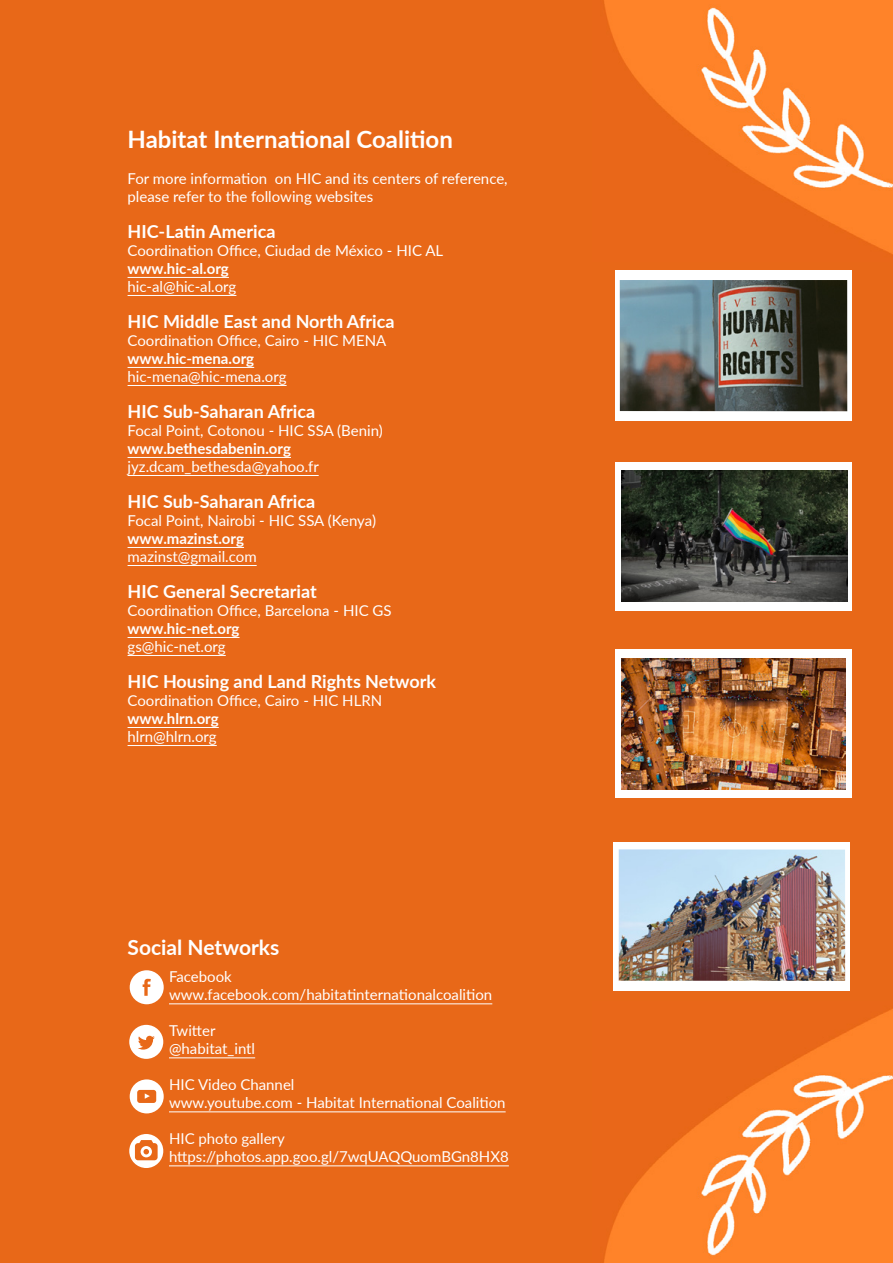
<style>
.page{position:relative;width:893px;height:1263px;background:#e86818}
.page>*{position:absolute;margin:0;border:0;box-sizing:border-box;transform-origin:0 0}
.t1{font:700 24px "Lato";color:#fff}
.t2{font:21px "Lato";color:#fff}
.t3{font:700 21px "Lato";color:#fff}
.t4{font:700 18px "Lato";color:#fff}
.t5{font:15px/18px "Lato";color:#fff}
.t6{font:700 15px "Lato";color:#fff}
</style>
<div class="page">
<hr style="left:128px;top:277px;width:101px;height:1px;background:#fff">
<hr style="left:128px;top:295px;width:108px;height:1px;background:#fff">
<hr style="left:128px;top:367px;width:126px;height:1px;background:#fff">
<hr style="left:128px;top:385px;width:159px;height:1px;background:#fff">
<hr style="left:128px;top:457px;width:163px;height:1px;background:#fff">
<hr style="left:128px;top:475px;width:191px;height:1px;background:#fff">
<hr style="left:128px;top:547px;width:116px;height:1px;background:#fff">
<hr style="left:128px;top:565px;width:129px;height:1px;background:#fff">
<hr style="left:128px;top:637px;width:112px;height:1px;background:#fff">
<hr style="left:128px;top:655px;width:98px;height:1px;background:#fff">
<hr style="left:128px;top:727px;width:91px;height:1px;background:#fff">
<hr style="left:128px;top:745px;width:89px;height:1px;background:#fff">
<hr style="left:169px;top:1003px;width:323px;height:1px;background:#fff">
<hr style="left:169px;top:1057px;width:86px;height:1px;background:#fff">
<hr style="left:169px;top:1111px;width:337px;height:1px;background:#fff">
<hr style="left:169px;top:1165px;width:340px;height:1px;background:#fff">
<svg style="left:129px;top:1025px;width:34px;height:34px"></svg>
<svg style="left:130px;top:970px;width:34px;height:34px"></svg>
<svg style="left:130px;top:1079px;width:34px;height:34px"></svg>
<svg style="left:129px;top:1134px;width:34px;height:34px"></svg>
<div style="left:615px;top:649px;width:236px;height:149px;background:#fff"></div>
<div style="left:615px;top:270px;width:236px;height:151px;background:#fff"></div>
<div style="left:613px;top:842px;width:236px;height:149px;background:#fff"></div>
<div style="left:615px;top:462px;width:236px;height:148px;background:#fff"></div>
<img style="left:604px;top:0;width:289px;height:254px">
<img style="left:604px;top:1009px;width:289px;height:254px">
<img style="left:620px;top:280px;width:227px;height:131px">
<img style="left:619px;top:849px;width:226px;height:132px">
<img style="left:622px;top:470px;width:225px;height:132px">
<img style="left:622px;top:658px;width:223px;height:131px">
<h1 class="t1" style="left:128px;top:122px;width:327px">Habitat International Coalition</h1>
<p class="t5" style="left:128px;top:169px;width:382px">For more information on HIC and its centers of reference, please refer to the following websites</p>
<p class="t4" style="left:128px;top:218px;width:149px">HIC-Latin America</p>
<p class="t5" style="left:128px;top:241px;width:317px">Coordination Office, Ciudad de México - HIC AL</p>
<p class="t6" style="left:128px;top:257px;width:103px">www.hic-al.org</p>
<p class="t5" style="left:128px;top:277px;width:110px">hic-al@hic-al.org</p>
<p class="t4" style="left:128px;top:308px;width:269px">HIC Middle East and North Africa</p>
<p class="t5" style="left:128px;top:331px;width:260px">Coordination Office, Cairo - HIC MENA</p>
<p class="t6" style="left:128px;top:347px;width:128px">www.hic-mena.org</p>
<p class="t5" style="left:128px;top:367px;width:161px">hic-mena@hic-mena.org</p>
<p class="t4" style="left:128px;top:398px;width:189px">HIC Sub-Saharan Africa</p>
<p class="t5" style="left:128px;top:421px;width:257px">Focal Point, Cotonou - HIC SSA (Benin)</p>
<p class="t6" style="left:128px;top:437px;width:165px">www.bethesdabenin.org</p>
<p class="t5" style="left:128px;top:457px;width:193px">jyz.dcam_bethesda@yahoo.fr</p>
<p class="t4" style="left:128px;top:488px;width:189px">HIC Sub-Saharan Africa</p>
<p class="t5" style="left:128px;top:511px;width:250px">Focal Point, Nairobi - HIC SSA (Kenya)</p>
<p class="t6" style="left:128px;top:527px;width:118px">www.mazinst.org</p>
<p class="t5" style="left:128px;top:547px;width:131px">mazinst@gmail.com</p>
<p class="t4" style="left:128px;top:578px;width:191px">HIC General Secretariat</p>
<p class="t5" style="left:128px;top:601px;width:266px">Coordination Office, Barcelona - HIC GS</p>
<p class="t6" style="left:128px;top:617px;width:113px">www.hic-net.org</p>
<p class="t5" style="left:128px;top:637px;width:100px">gs@hic-net.org</p>
<p class="t4" style="left:128px;top:668px;width:310px">HIC Housing and Land Rights Network</p>
<p class="t5" style="left:128px;top:691px;width:256px">Coordination Office, Cairo - HIC HLRN</p>
<p class="t6" style="left:128px;top:707px;width:93px">www.hlrn.org</p>
<p class="t5" style="left:128px;top:727px;width:91px">hlrn@hlrn.org</p>
<h2 class="t3" style="left:128px;top:932px;width:153px">Social Networks</h2>
<p class="t5" style="left:169px;top:967px;width:325px">Facebook www.facebook.com/habitatinternationalcoalition</p>
<p class="t5" style="left:169px;top:1021px;width:88px">Twitter @habitat_intl</p>
<p class="t5" style="left:169px;top:1075px;width:338px">HIC Video Channel<br>www.youtube.com - Habitat International Coalition</p>
<p class="t5" style="left:169px;top:1129px;width:341px">HIC photo gallery https://photos.app.goo.gl/7wqUAQQuomBGn8HX8</p>
<h2 class="t2" style="left:158px;top:979px;width:150px">Social Networks</h2>
<p class="t5" style="left:169px;top:1033px;width:64px">Facebook</p>
<p class="t5" style="left:169px;top:1087px;width:48px">Twitter</p>
<p class="t5" style="left:169px;top:1141px;width:127px">HIC Video Channel</p>
</div>
